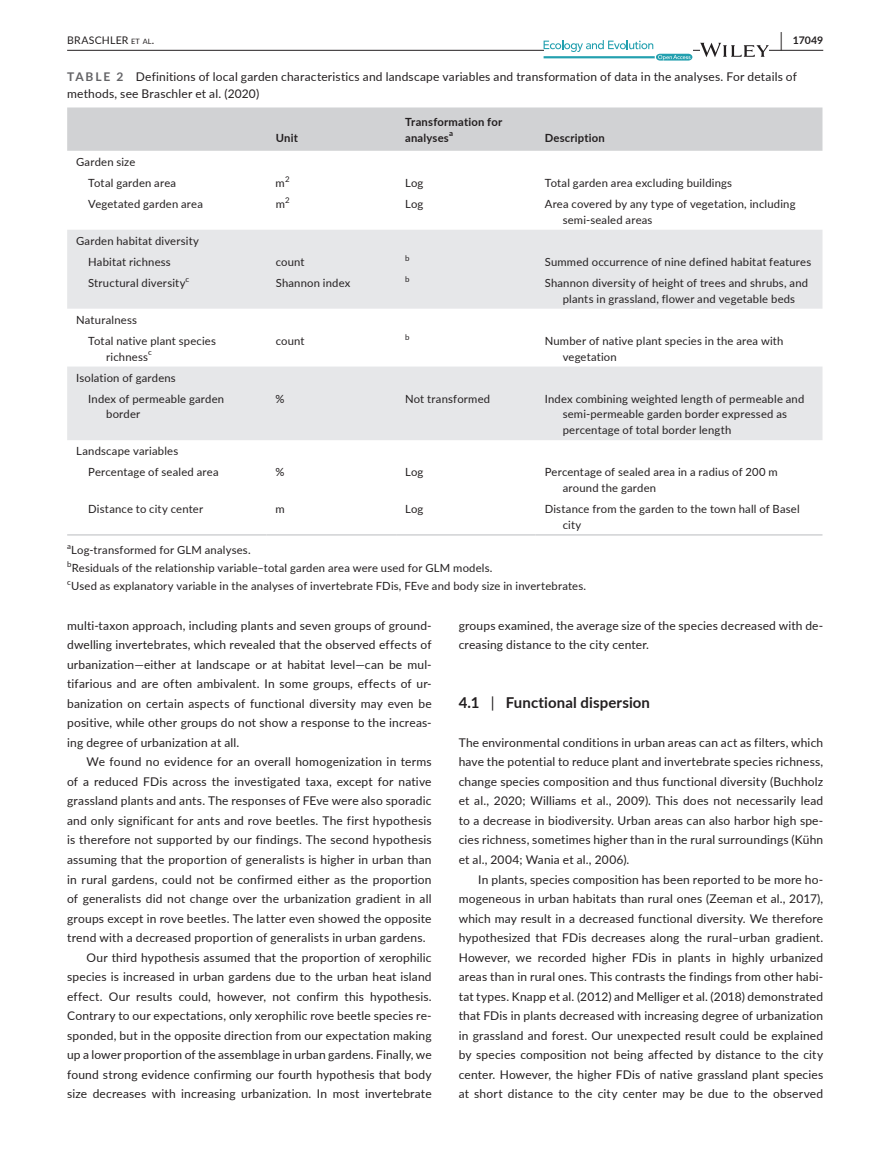
<style>
.page{position:relative;width:893px;height:1174px;background:#fff}
.page>*{position:absolute;margin:0;border:0;box-sizing:border-box;transform-origin:0 0}
.t1{font:700 19.5px "Lato";color:#231f20;scale:.48 1}
.t2{font:700 15px "Lato";letter-spacing:.01em;color:#231f20}
.t3{font:12px/19.5px "Lato";letter-spacing:.015em;color:#231f20;text-align:justify}
.t4{font:11.25px/15.8px "Lato";letter-spacing:.015em;color:#231f20}
.t5{font:700 11.25px/15.8px "Lato";letter-spacing:.02em;color:#231f20}
.t6{font:10.5px "Lato";letter-spacing:.02em;color:#231f20}
.t7{font:700 10.5px "Lato";color:#231f20}
.t8{font:7.8px "Lato";color:#231f20}
.t9{font:700 7.8px "Lato";color:#231f20}
.s1{font-size:7.35px}
.s2{font-weight:700;color:#636366}
.s3{font-weight:400}
</style>
<div class="page">
<hr style="left:67px;top:50px;width:756px;height:1px;background:#231f20">
<svg style="left:544px;top:40px;width:148px;height:21px"></svg>
<svg style="left:700px;top:43px;width:69px;height:14px"></svg>
<div style="left:67px;top:107px;width:755px;height:44px;background:#d1d2d4"></div>
<svg style="left:67px;top:230px;width:755px;height:210px;fill:#e6e7e9"></svg>
<hr style="left:67px;top:534px;width:200px;height:1px;background:#d1d2d4">
<hr style="left:267px;top:534px;width:129px;height:1px;background:#d1d2d4">
<hr style="left:396px;top:534px;width:140px;height:1px;background:#d1d2d4">
<hr style="left:536px;top:534px;width:286px;height:1px;background:#d1d2d4">
<h1 class="t1" style="left:780px;top:25px;width:7px">|</h1>
<p class="t6" style="left:67px;top:33px;width:89px">BRASCHLER <span class="s1">et al</span>.</p>
<p class="t7" style="left:793px;top:33px;width:32px">17049</p>
<p class="t3" style="left:67px;top:68px;width:731px;line-height:16.5px"><span class="s2">TABLE 2</span> Definitions of local garden characteristics and landscape variables and transformation of data in the analyses. For details of methods, see Braschler et al. (2020)</p>
<p class="t5" style="left:276px;top:129px;width:24px">Unit</p>
<p class="t5" style="left:405px;top:113px;width:99px">Transformation for analyses</p>
<p class="t9" style="left:449px;top:128px;width:5px">a</p>
<p class="t5" style="left:545px;top:129px;width:62px">Description</p>
<p class="t4" style="left:88px;top:151px;width:89px;line-height:21px;text-indent:-12px">Garden size<br>Total garden area</p>
<p class="t8" style="left:285px;top:173px;width:6px">2</p>
<p class="t4" style="left:405px;top:174px;width:20px">Log</p>
<p class="t4" style="left:545px;top:174px;width:189px">Total garden area excluding buildings</p>
<p class="t4" style="left:276px;top:174px;width:11px">m</p>
<p class="t8" style="left:285px;top:194px;width:6px">2</p>
<p class="t4" style="left:405px;top:195px;width:20px">Log</p>
<p class="t4" style="left:563px;top:195px;width:234px;text-indent:-18px">Area covered by any type of vegetation, including semi-sealed areas</p>
<p class="t4" style="left:88px;top:195px;width:116px">Vegetated garden area</p>
<p class="t4" style="left:276px;top:195px;width:11px">m</p>
<p class="t4" style="left:88px;top:230px;width:112px;line-height:21px;text-indent:-12px">Garden habitat diversity<br>Habitat richness</p>
<p class="t4" style="left:276px;top:253px;width:30px">count</p>
<p class="t8" style="left:405px;top:252px;width:6px">b</p>
<p class="t4" style="left:545px;top:253px;width:268px">Summed occurrence of nine defined habitat features</p>
<p class="t4" style="left:88px;top:274px;width:99px">Structural diversity</p>
<p class="t8" style="left:186px;top:273px;width:5px">c</p>
<p class="t4" style="left:276px;top:274px;width:76px">Shannon index</p>
<p class="t8" style="left:405px;top:273px;width:6px">b</p>
<p class="t4" style="left:545px;top:274px;width:265px;text-align:center">Shannon diversity of height of trees and shrubs, and plants in grassland, flower and vegetable beds</p>
<p class="t4" style="left:88px;top:309px;width:129px;line-height:21px;text-indent:-12px">Naturalness<br>Total native plant species</p>
<p class="t4" style="left:106px;top:348px;width:43px">richness</p>
<p class="t8" style="left:148px;top:347px;width:5px">c</p>
<p class="t8" style="left:405px;top:331px;width:6px">b</p>
<p class="t4" style="left:563px;top:332px;width:222px;text-indent:-18px">Number of native plant species in the area with vegetation</p>
<p class="t4" style="left:276px;top:332px;width:30px">count</p>
<p class="t4" style="left:88px;top:366px;width:137px;line-height:21px;text-indent:-12px">Isolation of gardens<br>Index of permeable garden</p>
<p class="t4" style="left:106px;top:406px;width:36px">border</p>
<p class="t4" style="left:88px;top:440px;width:132px;line-height:21px;text-indent:-12px">Landscape variables<br>Percentage of sealed area</p>
<p class="t4" style="left:276px;top:390px;width:11px">%</p>
<p class="t4" style="left:405px;top:390px;width:87px">Not transformed</p>
<p class="t4" style="left:563px;top:390px;width:243px;text-indent:-18px">Index combining weighted length of permeable and semi-permeable garden border expressed as percentage of total border length</p>
<p class="t4" style="left:276px;top:464px;width:11px">%</p>
<p class="t4" style="left:405px;top:464px;width:20px">Log</p>
<p class="t4" style="left:563px;top:464px;width:217px;text-indent:-18px">Percentage of sealed area in a radius of 200 m around the garden</p>
<p class="t4" style="left:88px;top:501px;width:116px">Distance to city center</p>
<p class="t4" style="left:276px;top:501px;width:11px">m</p>
<p class="t4" style="left:405px;top:501px;width:20px">Log</p>
<p class="t4" style="left:563px;top:501px;width:238px;text-indent:-18px">Distance from the garden to the town hall of Basel city</p>
<p class="t8" style="left:67px;top:540px;width:5px">a</p>
<p class="t4" style="left:71px;top:541px;width:181px">Log-transformed for GLM analyses.</p>
<p class="t8" style="left:67px;top:558px;width:6px">b</p>
<p class="t4" style="left:72px;top:559px;width:422px">Residuals of the relationship variable–total garden area were used for GLM models.</p>
<p class="t8" style="left:67px;top:576px;width:5px">c</p>
<p class="t4" style="left:71px;top:577px;width:517px">Used as explanatory variable in the analyses of invertebrate FDis, FEve and body size in invertebrates.</p>
<p class="t3" style="left:67px;top:615px;width:366px">multi-taxon approach, including plants and seven groups of ground&shy;dwelling invertebrates, which revealed that the observed effects of urbanization—either at landscape or at habitat level—can be mul&shy;tifarious and are often ambivalent. In some groups, effects of ur&shy;banization on certain aspects of functional diversity may even be positive, while other groups do not show a response to the increas&shy;ing degree of urbanization at all.</p>
<p class="t3" style="left:87px;top:752px;width:346px">We found no evidence for an overall homogenization in terms</p>
<p class="t3" style="left:67px;top:771px;width:366px">of a reduced FDis across the investigated taxa, except for native</p>
<p class="t3" style="left:67px;top:791px;width:366px">grassland plants and ants. The responses of FEve were also sporadic</p>
<p class="t3" style="left:67px;top:810px;width:366px">and only significant for ants and rove beetles. The first hypothesis</p>
<p class="t3" style="left:67px;top:830px;width:366px">is therefore not supported by our findings. The second hypothesis</p>
<p class="t3" style="left:67px;top:849px;width:366px">assuming that the proportion of generalists is higher in urban than</p>
<p class="t3" style="left:67px;top:869px;width:366px">in rural gardens, could not be confirmed either as the proportion</p>
<p class="t3" style="left:67px;top:888px;width:366px">of generalists did not change over the urbanization gradient in all</p>
<p class="t3" style="left:67px;top:908px;width:366px">groups except in rove beetles. The latter even showed the opposite</p>
<p class="t3" style="left:67px;top:927px;width:360px">trend with a decreased proportion of generalists in urban gardens.</p>
<p class="t3" style="left:87px;top:947px;width:346px">Our third hypothesis assumed that the proportion of xerophilic</p>
<p class="t3" style="left:67px;top:966px;width:366px">species is increased in urban gardens due to the urban heat island</p>
<p class="t3" style="left:67px;top:986px;width:366px">effect. Our results could, however, not confirm this hypothesis.</p>
<p class="t3" style="left:67px;top:1005px;width:366px">Contrary to our expectations, only xerophilic rove beetle species re-</p>
<p class="t3" style="left:67px;top:1025px;width:366px">sponded, but in the opposite direction from our expectation making</p>
<p class="t3" style="left:67px;top:1044px;width:366px">up a lower proportion of the assemblage in urban gardens. Finally, we</p>
<p class="t3" style="left:67px;top:1064px;width:366px">found strong evidence confirming our fourth hypothesis that body</p>
<p class="t3" style="left:67px;top:1083px;width:366px">size decreases with increasing urbanization. In most invertebrate</p>
<p class="t3" style="left:459px;top:615px;width:366px">groups examined, the average size of the species decreased with de&shy;creasing distance to the city center.</p>
<p class="t2" style="left:459px;top:691px;width:193px">4.1 <span class="s3">|</span> Functional dispersion</p>
<p class="t3" style="left:459px;top:732px;width:366px">The environmental conditions in urban areas can act as filters, which have the potential to reduce plant and invertebrate species richness, change species composition and thus functional diversity (Buchholz et al., 2020; Williams et al., 2009). This does not necessarily lead to a decrease in biodiversity. Urban areas can also harbor high spe&shy;cies richness, sometimes higher than in the rural surroundings (Kühn et al., 2004; Wania et al., 2006).</p>
<p class="t3" style="left:459px;top:869px;width:366px;text-indent:20px">In plants, species composition has been reported to be more ho&shy;mogeneous in urban habitats than rural ones (Zeeman et al., 2017), which may result in a decreased functional diversity. We therefore hypothesized that FDis decreases along the rural–urban gradient.<br>However, we recorded higher FDis in plants in highly urbanized areas than in rural ones. This contrasts the findings from other habi&shy;tat types. Knapp et al. (2012) and Melliger et al. (2018) demonstrated that FDis in plants decreased with increasing degree of urbanization in grassland and forest. Our unexpected result could be explained by species composition not being affected by distance to the city center. However, the higher FDis of native grassland plant species at short distance to the city center may be due to the observed</p>
</div>
